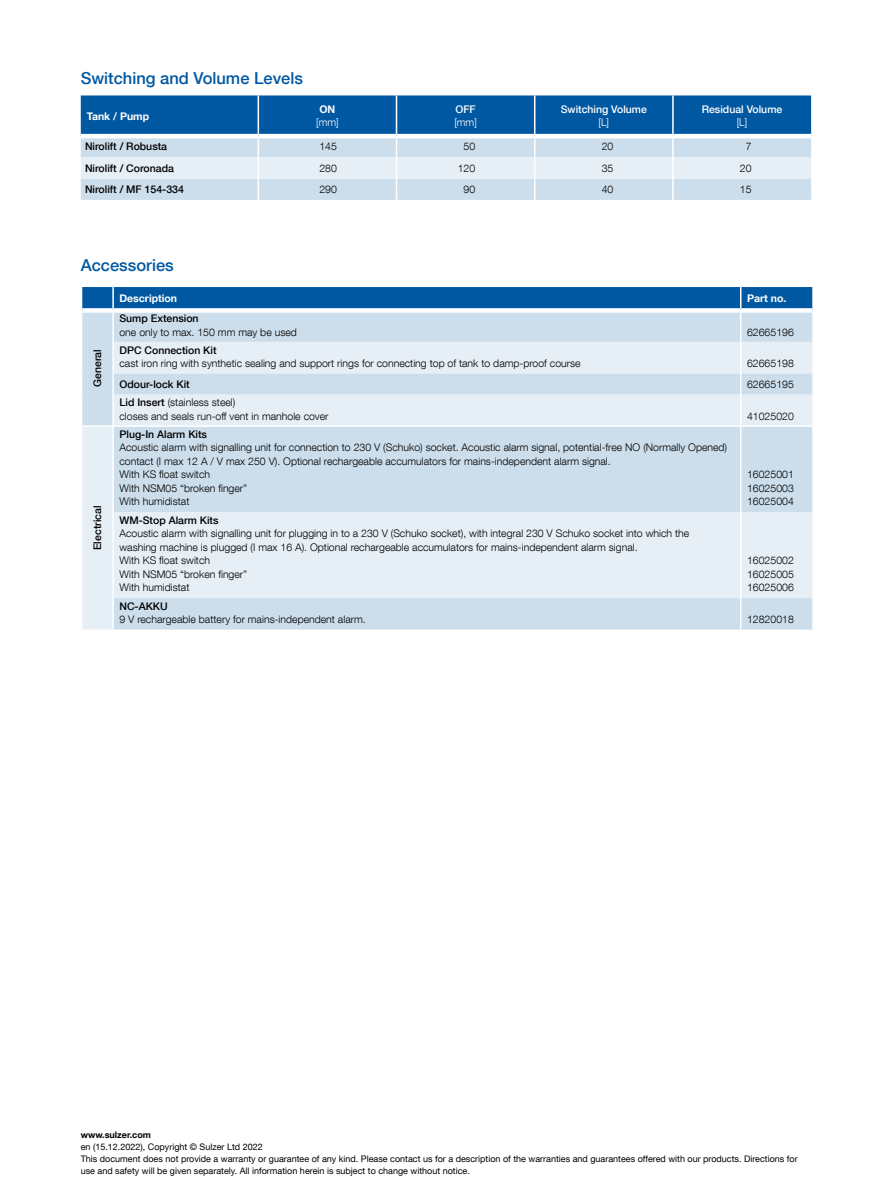
<style>
.page{position:relative;width:893px;height:1191px;background:#fff}
.page>*{position:absolute;margin:0;border:0;box-sizing:border-box;transform-origin:0 0}
.t1{font:500 16.5px "Helvetica Neue LT Com";color:#0058a2}
.t2{font:300 10.5px/13.5px "Helvetica Neue LT Com";color:#000}
.t3{font:500 10.5px "Helvetica Neue LT Com";color:#000}
.t4{font:500 10.5px "Helvetica Neue LT Com";color:#fff}
.t5{font:700 10.5px "Helvetica Neue LT Com";color:#fff}
.t6{font:300 10.5px "Helvetica Neue LT Com";color:#fff}
.t7{font:9px/12px "Helvetica Neue LT Com";color:#000}
.t8{font:700 9px "Helvetica Neue LT Com";color:#000}
.s1{font-weight:500}
</style>
<div class="page">
<svg style="left:82px;top:342px;width:730px;height:287px;background:#d9e6f1"></svg>
<svg style="left:81px;top:287px;width:732px;height:55px;background:#77a6cd"></svg>
<hr style="left:812px;top:310px;width:2px;height:32px;background:#fff">
<hr style="left:740px;top:512px;width:1px;height:86px;background:#fff">
<hr style="left:740px;top:598px;width:1px;height:31px;background:#fff">
<div style="left:82px;top:308px;width:31px;height:5px;background:#fff"></div>
<div style="left:113px;top:308px;width:628px;height:5px;background:#fff"></div>
<div style="left:741px;top:308px;width:71px;height:5px;background:#fff"></div>
<hr style="left:112px;top:342px;width:2px;height:31px;background:#fff">
<hr style="left:112px;top:373px;width:2px;height:22px;background:#fff">
<hr style="left:112px;top:395px;width:2px;height:30px;background:#fff">
<hr style="left:740px;top:342px;width:1px;height:31px;background:#fff">
<svg style="left:740px;top:373px;width:1px;height:22px"></svg>
<hr style="left:740px;top:395px;width:1px;height:30px;background:#fff">
<hr style="left:81px;top:425px;width:32px;height:2px;background:#fff">
<hr style="left:113px;top:425px;width:628px;height:2px;background:#fff">
<hr style="left:112px;top:427px;width:2px;height:85px;background:#fff">
<hr style="left:741px;top:425px;width:73px;height:2px;background:#fff">
<hr style="left:740px;top:427px;width:1px;height:85px;background:#fff">
<hr style="left:112px;top:512px;width:2px;height:86px;background:#fff">
<hr style="left:112px;top:598px;width:2px;height:31px;background:#fff">
<svg style="left:81px;top:95px;width:730px;height:105px;background:#89b1d3"></svg>
<hr style="left:672px;top:179px;width:2px;height:21px;background:#fff">
<hr style="left:535px;top:134px;width:138px;height:4px;background:#fff">
<h1 class="t1" style="left:81px;top:68px;width:224px">Switching and Volume Levels</h1>
<p class="t5" style="left:87px;top:109px;width:64px">Tank / Pump</p>
<p class="t5" style="left:319px;top:102px;width:17px">ON</p>
<p class="t6" style="left:316px;top:116px;width:24px">[mm]</p>
<p class="t4" style="left:455px;top:103px;width:22px">OFF</p>
<p class="t6" style="left:454px;top:116px;width:24px">[mm]</p>
<p class="t4" style="left:561px;top:103px;width:88px">Switching Volume</p>
<p class="t6" style="left:598px;top:116px;width:12px">[L]</p>
<p class="t4" style="left:702px;top:103px;width:82px">Residual Volume</p>
<p class="t6" style="left:737px;top:116px;width:12px">[L]</p>
<p class="t3" style="left:85px;top:140px;width:84px">Nirolift / Robusta</p>
<p class="t2" style="left:319px;top:140px;width:19px">145</p>
<p class="t2" style="left:463px;top:140px;width:13px">50</p>
<p class="t2" style="left:602px;top:140px;width:13px">20</p>
<p class="t2" style="left:746px;top:140px;width:7px">7</p>
<p class="t3" style="left:85px;top:162px;width:90px">Nirolift / Coronada</p>
<p class="t2" style="left:319px;top:161px;width:19px">280</p>
<p class="t2" style="left:458px;top:161px;width:19px">120</p>
<p class="t2" style="left:602px;top:161px;width:13px">35</p>
<p class="t2" style="left:740px;top:161px;width:13px">20</p>
<p class="t3" style="left:85px;top:183px;width:100px">Nirolift / MF 154-334</p>
<p class="t2" style="left:319px;top:182px;width:19px">290</p>
<p class="t2" style="left:463px;top:182px;width:13px">90</p>
<p class="t2" style="left:602px;top:182px;width:13px">40</p>
<p class="t2" style="left:740px;top:182px;width:13px">15</p>
<h1 class="t1" style="left:81px;top:255px;width:94px">Accessories</h1>
<p class="t3" style="left:91px;top:387px;width:39px;rotate:-90deg">General</p>
<p class="t3" style="left:91px;top:550px;width:46px;rotate:-90deg">Electrical</p>
<p class="t5" style="left:119px;top:292px;width:59px">Description</p>
<p class="t5" style="left:747px;top:292px;width:41px">Part no.</p>
<p class="t3" style="left:119px;top:312px;width:81px">Sump Extension</p>
<p class="t2" style="left:119px;top:325px;width:179px">one only to max. 150 mm may be used</p>
<p class="t2" style="left:747px;top:325px;width:48px">62665196</p>
<p class="t3" style="left:119px;top:343px;width:99px">DPC Connection Kit</p>
<p class="t2" style="left:119px;top:356px;width:463px">cast iron ring with synthetic sealing and support rings for connecting top of tank to damp-proof course</p>
<p class="t2" style="left:747px;top:356px;width:48px">62665198</p>
<p class="t3" style="left:119px;top:378px;width:72px">Odour-lock Kit</p>
<p class="t2" style="left:747px;top:377px;width:48px">62665195</p>
<p class="t2" style="left:119px;top:396px;width:211px"><span class="s1">Lid Insert</span> (stainless steel)<br>closes and seals run-off vent in manhole cover</p>
<p class="t2" style="left:747px;top:409px;width:48px">41025020</p>
<p class="t3" style="left:119px;top:428px;width:89px">Plug-In Alarm Kits</p>
<p class="t2" style="left:119px;top:441px;width:609px">Acoustic alarm with signalling unit for connection to 230 V (Schuko) socket. Acoustic alarm signal, potential-free NO (Normally Opened) contact (I max 12 A / V max 250 V). Optional rechargeable accumulators for mains-independent alarm signal.<br>With KS float switch<br>With NSM05 “broken finger”<br>With humidistat</p>
<p class="t3" style="left:119px;top:514px;width:100px">WM-Stop Alarm Kits</p>
<p class="t2" style="left:119px;top:527px;width:571px">Acoustic alarm with signalling unit for plugging in to a 230 V (Schuko socket), with integral 230 V Schuko socket into which the washing machine is plugged (I max 16 A). Optional rechargeable accumulators for mains-independent alarm signal.<br>With KS float switch<br>With NSM05 “broken finger”<br>With humidistat</p>
<p class="t2" style="left:747px;top:468px;width:48px;text-align:justify">16025001<br>16025003<br>16025004</p>
<p class="t2" style="left:747px;top:554px;width:48px;text-align:justify">16025002<br>16025005<br>16025006</p>
<p class="t3" style="left:119px;top:600px;width:50px">NC-AKKU</p>
<p class="t2" style="left:119px;top:612px;width:248px">9 V rechargeable battery for mains-independent alarm.</p>
<p class="t2" style="left:747px;top:612px;width:48px">12820018</p>
<p class="t8" style="left:81px;top:1129px;width:72px">www.sulzer.com</p>
<p class="t7" style="left:81px;top:1140px;width:718px">en (15.12.2022), Copyright © Sulzer Ltd 2022<br>This document does not provide a warranty or guarantee of any kind. Please contact us for a description of the warranties and guarantees offered with our products. Directions for use and safety will be given separately. All information herein is subject to change without notice.</p>
</div>
